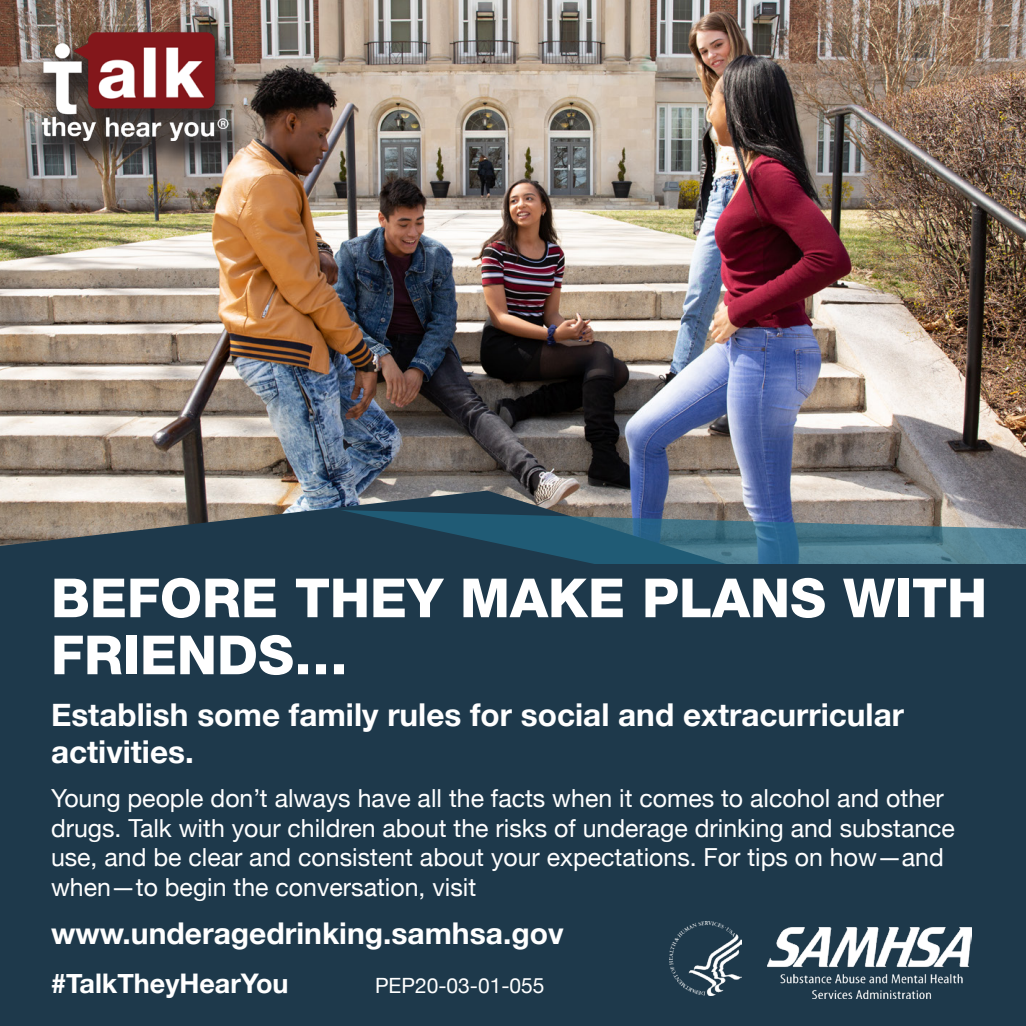
<style>
.page{position:relative;width:1026px;height:1026px;background:#fff}
.page>*{position:absolute;margin:0;border:0;box-sizing:border-box;transform-origin:0 0}
.t1{font:800 54px/57px "Helvetica Neue LT Std";color:#fff}
.t2{font:700 31.5px/37.8px "Helvetica Neue";color:#fff}
.t3{font:700 30px "Helvetica Neue";color:#fff}
.t4{font:700 27px "Helvetica Neue";color:#fff}
.t5{font:24.9px/30px "Helvetica Neue";color:#fff}
.t6{font:21px "Helvetica Neue";color:#fff}
</style>
<div class="page">
<img style="left:0;top:0;width:1026px;height:510px">
<img style="left:0;top:491px;width:841px;height:73px">
<svg style="left:340px;top:510px;width:686px;height:54px;background:#406678"></svg>
<div style="left:0;top:564px;width:1026px;height:462px;background:#1e394b"></div>
<div style="left:26px;top:25px;width:225px;height:148px;background:#231f20;opacity:.84"></div>
<img style="left:40px;top:33px;width:189px;height:107px">
<img style="left:669px;top:921px;width:73px;height:74px">
<img style="left:768px;top:927px;width:204px;height:72px">
<h1 class="t1" style="left:51px;top:569px;width:938px">BEFORE THEY MAKE PLANS WITH<br>FRIENDS…</h1>
<p class="t2" style="left:51px;top:696px;width:855px">Establish some family rules for social and extracurricular activities.</p>
<p class="t5" style="left:51px;top:784px;width:905px">Young people don’t always have all the facts when it comes to alcohol and other drugs. Talk with your children about the risks of underage drinking and substance use, and be clear and consistent about your expectations. For tips on how—and when—to begin the conversation, visit</p>
<p class="t3" style="left:51px;top:910px;width:514px">www.underagedrinking.samhsa.gov</p>
<p class="t4" style="left:51px;top:962px;width:239px">#TalkTheyHearYou</p>
<p class="t6" style="left:375px;top:971px;width:171px">PEP20-03-01-055</p>
</div>
